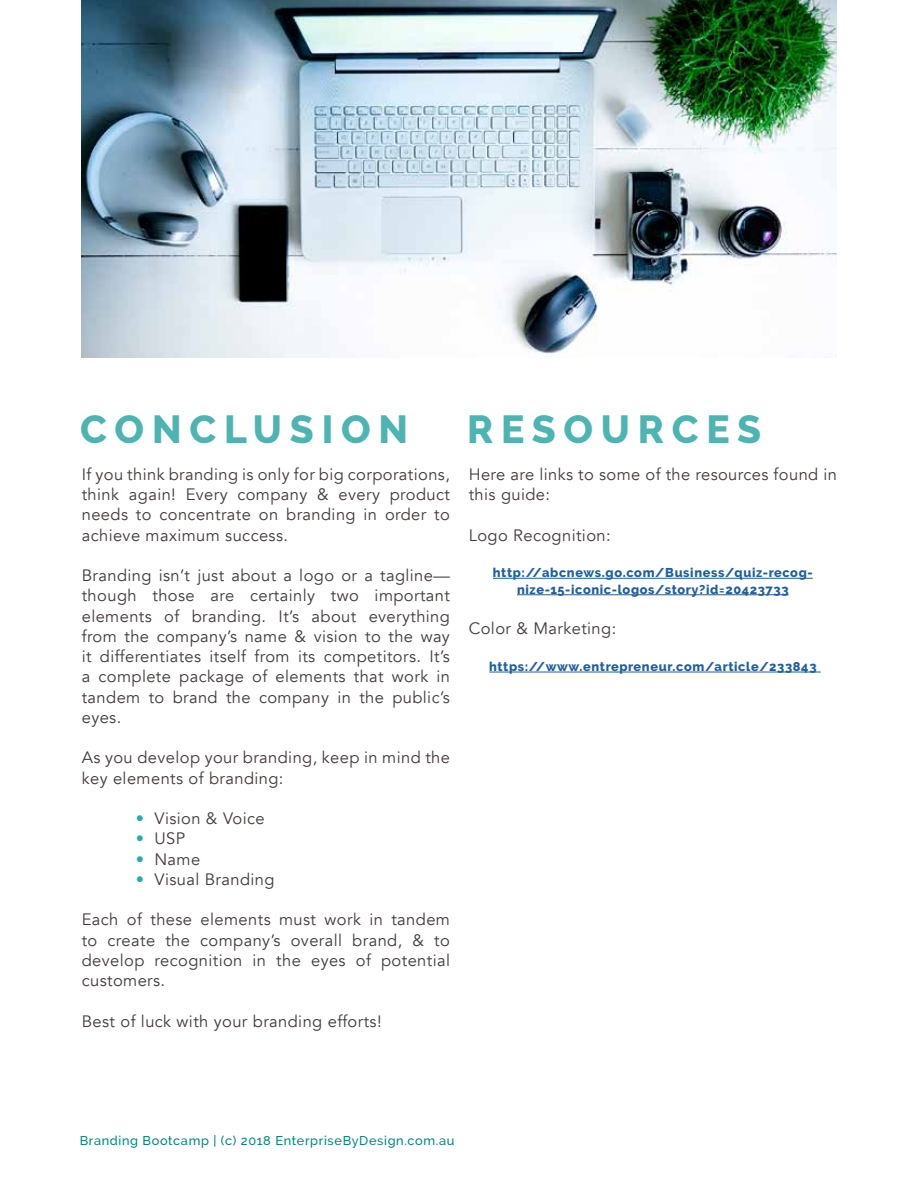
<style>
.page{position:relative;width:918px;height:1188px;background:#fff}
.page>*{position:absolute;margin:0;border:0;box-sizing:border-box;transform-origin:0 0}
.t1{font:800 39px "Raleway";letter-spacing:.2em;color:#4cb4b1}
.t2{font:16.5px/20.2px "Avenir";letter-spacing:.025em;color:#443a3b;text-align:justify}
.t3{font:800 12.75px/16.5px "Raleway";letter-spacing:.05em;color:#215e9e;text-align:center}
.t4{font:500 12.75px "Raleway";letter-spacing:.05em;color:#00867e}
.s1{color:#27aeaa}
</style>
<div class="page">
<img style="left:81px;top:0;width:756px;height:357px">
<hr style="left:493px;top:578px;width:320px;height:1px;background:#215e9e">
<hr style="left:517px;top:594px;width:272px;height:1px;background:#215e9e">
<hr style="left:489px;top:672px;width:332px;height:1px;background:#215e9e">
<h1 class="t1" style="left:80px;top:407px;width:329px">CONCLUSION</h1>
<h1 class="t1" style="left:467px;top:407px;width:295px">RESOURCES</h1>
<p class="t2" style="left:82px;top:464px;width:370px">If you think branding is only for big corporations, think again! Every company &amp; every product needs to concentrate on branding in order to achieve maximum success.</p>
<p class="t2" style="left:82px;top:566px;width:370px">Branding isn’t just about a logo or a tagline— though those are certainly two important elements of branding. It’s about everything from the company’s name &amp; vision to the way it differentiates itself from its competitors. It’s a complete package of elements that work in tandem to brand the company in the public’s eyes.</p>
<p class="t2" style="left:82px;top:748px;width:370px">As you develop your branding, keep in mind the key elements of branding:</p>
<p class="t2" style="left:136px;top:809px;width:130px"><span class="s1">•</span> Vision &amp; Voice</p>
<p class="t2" style="left:136px;top:829px;width:51px"><span class="s1">•</span> USP</p>
<p class="t2" style="left:136px;top:849px;width:66px"><span class="s1">•</span> Name</p>
<p class="t2" style="left:136px;top:869px;width:140px"><span class="s1">•</span> Visual Branding</p>
<p class="t2" style="left:82px;top:910px;width:370px">Each of these elements must work in tandem to create the company’s overall brand, &amp; to develop recognition in the eyes of potential customers.</p>
<p class="t2" style="left:82px;top:1011px;width:301px">Best of luck with your branding efforts!</p>
<p class="t2" style="left:469px;top:464px;width:370px">Here are links to some of the resources found in this guide:</p>
<p class="t2" style="left:469px;top:525px;width:143px">Logo Recognition:</p>
<p class="t3" style="left:493px;top:565px;width:321px">http://abcnews.go.com/Business/quiz-recog&shy;nize-15-iconic-logos/story?id=20423733</p>
<p class="t2" style="left:469px;top:619px;width:149px">Color &amp; Marketing:</p>
<p class="t3" style="left:489px;top:658px;width:329px">https://www.entrepreneur.com/article/233843</p>
<p class="t4" style="left:80px;top:1133px;width:376px">Branding Bootcamp | (c) 2018 EnterpriseByDesign.com.au</p>
</div>
